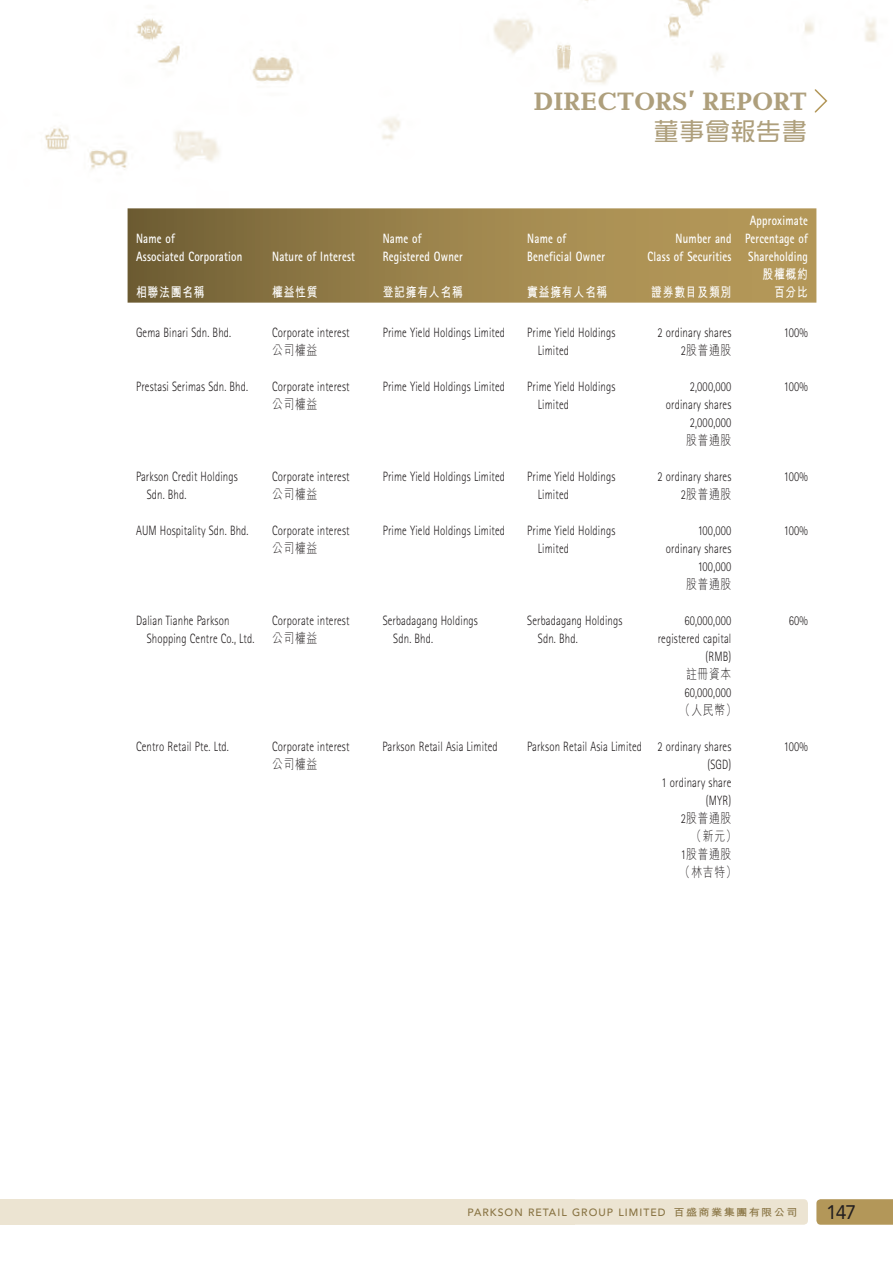
<style>
.page{position:relative;width:893px;height:1263px;background:#fff}
.page>*{position:absolute;margin:0;border:0;box-sizing:border-box;transform-origin:0 0}
.t1{font:700 25.5px "Candida Std";color:#ae9f7c}
.t2{font:500 25.5px "MJ Ngai HK";letter-spacing:.005em;color:#ae9f7c}
.t3{font:19.5px "Avenir LT Std";color:#231f20}
.Body_Text{font:300 13.5px/18px "Rotis Sans Serif Std";letter-spacing:.015em;color:#231f20;scale:.8 1}
.Body_Text-2{font:700 13.5px "Rotis Sans Serif Std";letter-spacing:.02em;color:#fff;scale:.8 1}
.Body_Text-3{font:300 13.5px "M Hei HK";letter-spacing:.065em;color:#231f20;scale:.8 1}
.Body_Text-4{font:700 13.5px "M Hei HK";letter-spacing:.07em;color:#fff;scale:.8 1}
.t4{font:500 10.5px "Avenir LT Std";letter-spacing:.1em;color:#887342}
.s1{font-family:"Rotis Sans Serif Std"}
.s2{font-family:"M Hei HK"}
.s3{font-family:"M Hei HK";font-weight:700;font-size:10.2px}
</style>
<div class="page">
<img style="left:45px;top:0;width:832px;height:303px">
<svg style="left:816px;top:1199px;width:77px;height:26px;background:#b5995d"></svg>
<div style="left:0;top:1199px;width:574px;height:26px;background:#ece4d2"></div>
<div style="left:425px;top:1199px;width:383px;height:26px;background:#ece4d2;border-radius:4px"></div>
<svg style="left:813px;top:88px;width:15px;height:26px"></svg>
<svg style="left:128px;top:208px;width:688px;height:95px;background:#9a824c"></svg>
<p class="Body_Text-2" style="left:136px;top:230px;width:50px">Name of</p>
<p class="Body_Text-2" style="left:136px;top:248px;width:134px">Associated Corporation</p>
<p class="Body_Text-2" style="left:272px;top:248px;width:105px">Nature of Interest</p>
<p class="Body_Text-2" style="left:383px;top:230px;width:50px">Name of</p>
<p class="Body_Text-2" style="left:383px;top:248px;width:102px">Registered Owner</p>
<h1 class="t1" style="left:534px;top:86px;width:275px">DIRECTORS’ REPORT</h1>
<h1 class="t2" style="left:653px;top:119px;width:155px">董事會報告書</h1>
<p class="Body_Text-2" style="left:527px;top:230px;width:50px">Name of</p>
<p class="Body_Text-2" style="left:527px;top:248px;width:99px">Beneficial Owner</p>
<p class="Body_Text-2" style="left:676px;top:230px;width:71px">Number and</p>
<p class="Body_Text-2" style="left:648px;top:248px;width:106px">Class of Securities</p>
<p class="Body_Text-2" style="left:750px;top:212px;width:74px">Approximate</p>
<p class="Body_Text-2" style="left:745px;top:230px;width:80px">Percentage of</p>
<p class="Body_Text-2" style="left:748px;top:248px;width:76px">Shareholding</p>
<p class="Body_Text-4" style="left:136px;top:282px;width:87px">相聯法團名稱</p>
<p class="Body_Text-4" style="left:272px;top:282px;width:58px">權益性質</p>
<p class="Body_Text-4" style="left:383px;top:282px;width:102px">登記擁有人名稱</p>
<p class="Body_Text-4" style="left:527px;top:282px;width:102px">實益擁有人名稱</p>
<p class="Body_Text-4" style="left:651px;top:282px;width:102px">證券數目及類別</p>
<p class="Body_Text" style="left:136px;top:323px;width:121px">Gema Binari Sdn. Bhd.</p>
<p class="Body_Text" style="left:272px;top:323px;width:98px">Corporate interest</p>
<p class="Body_Text-3" style="left:272px;top:343px;width:58px">公司權益</p>
<p class="Body_Text" style="left:383px;top:323px;width:155px">Prime Yield Holdings Limited</p>
<p class="Body_Text" style="left:538px;top:323px;width:98px;text-indent:-11px">Prime Yield Holdings<br>Limited</p>
<p class="Body_Text" style="left:657px;top:323px;width:94px">2 ordinary shares</p>
<p class="Body_Text-3" style="left:681px;top:343px;width:65px"><span class="s1">2</span>股普通股</p>
<p class="Body_Text" style="left:136px;top:377px;width:142px">Prestasi Serimas Sdn. Bhd.</p>
<p class="Body_Text" style="left:272px;top:377px;width:98px">Corporate interest</p>
<p class="Body_Text-3" style="left:272px;top:397px;width:58px">公司權益</p>
<p class="Body_Text" style="left:383px;top:377px;width:155px">Prime Yield Holdings Limited</p>
<p class="Body_Text" style="left:538px;top:377px;width:98px;text-indent:-11px">Prime Yield Holdings<br>Limited</p>
<p class="Body_Text" style="left:690px;top:377px;width:53px">2,000,000</p>
<p class="Body_Text" style="left:666px;top:395px;width:83px">ordinary shares</p>
<p class="Body_Text" style="left:690px;top:413px;width:53px">2,000,000</p>
<p class="Body_Text-3" style="left:686px;top:433px;width:58px">股普通股</p>
<p class="Body_Text" style="left:147px;top:467px;width:115px;text-indent:-11px">Parkson Credit Holdings<br>Sdn. Bhd.</p>
<p class="Body_Text" style="left:272px;top:467px;width:98px">Corporate interest</p>
<p class="Body_Text-3" style="left:272px;top:487px;width:58px">公司權益</p>
<p class="Body_Text" style="left:383px;top:467px;width:155px">Prime Yield Holdings Limited</p>
<p class="Body_Text" style="left:538px;top:467px;width:98px;text-indent:-11px">Prime Yield Holdings<br>Limited</p>
<p class="Body_Text" style="left:657px;top:467px;width:94px">2 ordinary shares</p>
<p class="Body_Text-3" style="left:681px;top:487px;width:65px"><span class="s1">2</span>股普通股</p>
<p class="Body_Text" style="left:136px;top:521px;width:142px">AUM Hospitality Sdn. Bhd.</p>
<p class="Body_Text" style="left:272px;top:521px;width:98px">Corporate interest</p>
<p class="Body_Text-3" style="left:272px;top:541px;width:58px">公司權益</p>
<p class="Body_Text" style="left:383px;top:521px;width:155px">Prime Yield Holdings Limited</p>
<p class="Body_Text" style="left:538px;top:521px;width:98px;text-indent:-11px">Prime Yield Holdings<br>Limited</p>
<p class="Body_Text" style="left:698px;top:521px;width:44px">100,000</p>
<p class="Body_Text" style="left:666px;top:539px;width:83px">ordinary shares</p>
<p class="Body_Text" style="left:698px;top:557px;width:44px">100,000</p>
<p class="Body_Text-3" style="left:686px;top:577px;width:58px">股普通股</p>
<p class="Body_Text" style="left:147px;top:611px;width:136px;text-indent:-11px">Dalian Tianhe Parkson<br>Shopping Centre Co., Ltd.</p>
<p class="Body_Text" style="left:272px;top:611px;width:98px">Corporate interest</p>
<p class="Body_Text-3" style="left:272px;top:631px;width:58px">公司權益</p>
<p class="Body_Text" style="left:393px;top:611px;width:107px;text-indent:-11px">Serbadagang Holdings<br>Sdn. Bhd.</p>
<p class="Body_Text" style="left:538px;top:611px;width:107px;text-indent:-11px">Serbadagang Holdings<br>Sdn. Bhd.</p>
<p class="Body_Text" style="left:684px;top:611px;width:60px">60,000,000</p>
<p class="Body_Text" style="left:658px;top:629px;width:94px">registered capital</p>
<p class="Body_Text" style="left:705px;top:647px;width:34px">(RMB)</p>
<p class="Body_Text" style="left:684px;top:665px;width:60px"><span class="s2">註冊資本<br></span>60,000,000</p>
<p class="Body_Text-3" style="left:679px;top:703px;width:73px">（人民幣）</p>
<p class="Body_Text" style="left:136px;top:737px;width:118px">Centro Retail Pte. Ltd.</p>
<p class="Body_Text" style="left:272px;top:737px;width:98px">Corporate interest</p>
<p class="Body_Text-3" style="left:272px;top:757px;width:58px">公司權益</p>
<p class="Body_Text" style="left:383px;top:737px;width:145px">Parkson Retail Asia Limited</p>
<p class="Body_Text" style="left:527px;top:737px;width:145px">Parkson Retail Asia Limited</p>
<p class="Body_Text" style="left:657px;top:737px;width:94px">2 ordinary shares</p>
<p class="Body_Text" style="left:707px;top:755px;width:31px">(SGD)</p>
<p class="Body_Text" style="left:662px;top:773px;width:89px">1 ordinary share</p>
<p class="Body_Text" style="left:706px;top:791px;width:33px">(MYR)</p>
<p class="Body_Text-3" style="left:681px;top:811px;width:65px"><span class="s1">2</span>股普通股</p>
<p class="Body_Text-3" style="left:691px;top:829px;width:59px">（新元）</p>
<p class="Body_Text-3" style="left:681px;top:847px;width:65px"><span class="s1">1</span>股普通股</p>
<p class="Body_Text-3" style="left:679px;top:865px;width:73px">（林吉特）</p>
<p class="Body_Text-4" style="left:762px;top:264px;width:58px">股權概約</p>
<p class="Body_Text-4" style="left:774px;top:282px;width:44px">百分比</p>
<p class="Body_Text" style="left:784px;top:323px;width:32px">100%</p>
<p class="Body_Text" style="left:784px;top:377px;width:32px">100%</p>
<p class="Body_Text" style="left:784px;top:467px;width:32px">100%</p>
<p class="Body_Text" style="left:784px;top:521px;width:32px">100%</p>
<p class="Body_Text" style="left:789px;top:611px;width:25px">60%</p>
<p class="Body_Text" style="left:784px;top:737px;width:32px">100%</p>
<p class="t4" style="left:468px;top:1206px;width:331px">PARKSON RETAIL GROUP LIMITED <span class="s3">百盛商業集團有限公司</span></p>
<h2 class="t3" style="left:826px;top:1201px;width:32px">147</h2>
</div>
